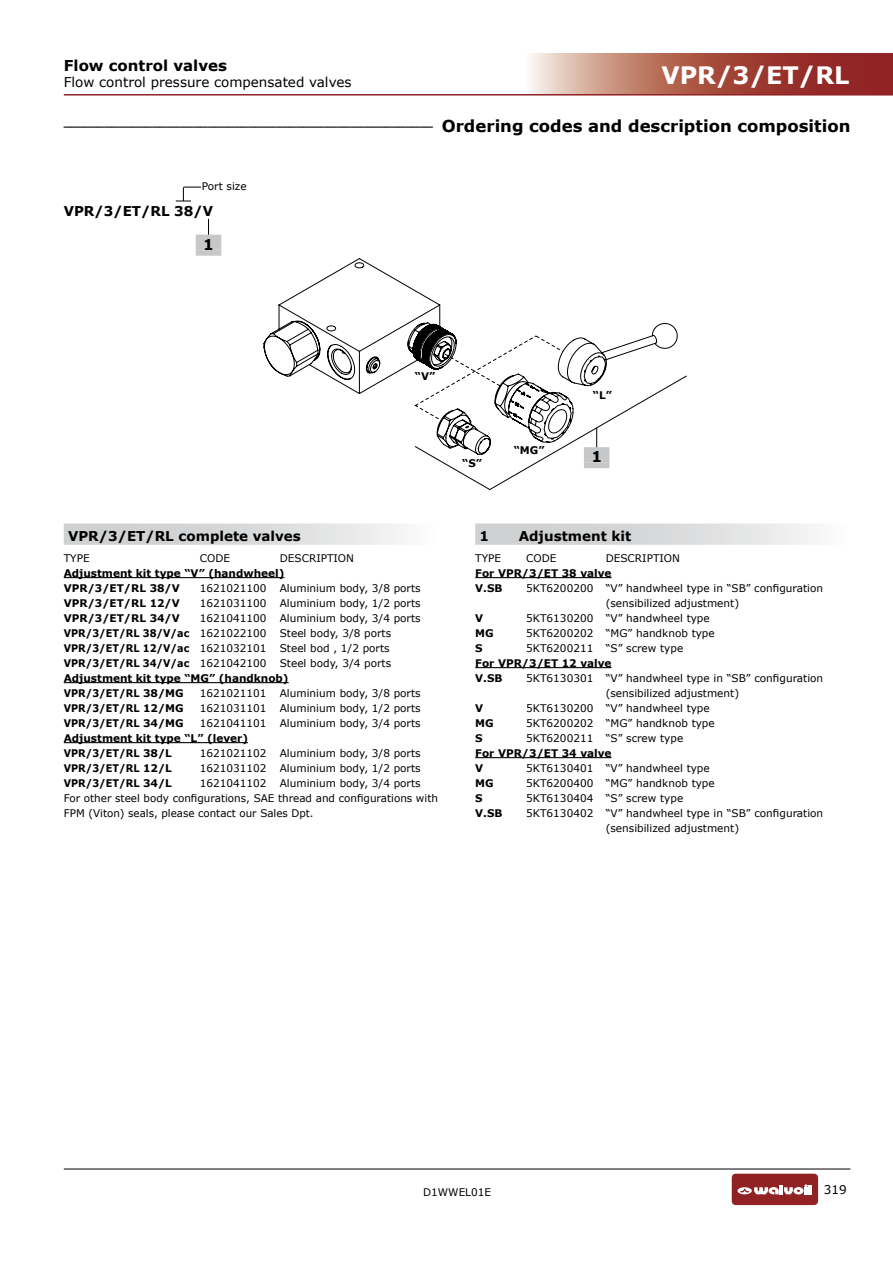
<style>
.page{position:relative;width:893px;height:1263px;background:#fff}
.page>*{position:absolute;margin:0;border:0;box-sizing:border-box;transform-origin:0 0}
.t1{font:700 24px "Verdana";color:#fff}
.t2{font:700 15px "Verdana";color:#000}
.t3{font:700 13.5px "Verdana";color:#000}
.t4{font:13.5px "Verdana";color:#000}
.t5{font:12px "Verdana";color:#000}
.t6{font:10.5px/15px "Verdana";color:#000;text-align:center}
.t7{font:700 10.5px/15px "Verdana";color:#000}
.t8{font:700 10.5px "Verdana";color:#000;scale:.92 1}
.t9{font:700 9.6px "Verdana";color:#000}
.s1{font-size:16.5px}
.s2{font-weight:400}
</style>
<div class="page">
<hr style="left:64px;top:1169px;width:786px;height:1px;background:#000">
<div style="left:732px;top:1174px;width:86px;height:31px;background:#912224;border-radius:4px"></div>
<svg style="left:737px;top:1184px;width:75px;height:10px"></svg>
<svg style="left:530px;top:54px;width:363px;height:40px;background:#b06257"></svg>
<hr style="left:64px;top:94px;width:829px;height:2px;background:#912224">
<div style="left:64px;top:523px;width:376px;height:22px;background:linear-gradient(to right,#c6c8c9,#f5f5f5)"></div>
<hr style="left:64px;top:577px;width:220px;height:1px;background:#000">
<hr style="left:64px;top:682px;width:225px;height:1px;background:#000">
<hr style="left:64px;top:742px;width:184px;height:1px;background:#000">
<svg style="left:176px;top:187px;width:25px;height:15px"></svg>
<svg style="left:208px;top:219px;width:1px;height:16px"></svg>
<div style="left:196px;top:235px;width:25px;height:15px;background:#c6c7c8"></div>
<div style="left:196px;top:250px;width:25px;height:6px;background:#c6c7c8"></div>
<svg style="left:264px;top:258px;width:413px;height:136px"></svg>
<svg style="left:414px;top:335px;width:273px;height:155px"></svg>
<div style="left:475px;top:523px;width:376px;height:22px;background:linear-gradient(to right,#c6c8c9,#f5f5f5)"></div>
<hr style="left:475px;top:577px;width:137px;height:1px;background:#000">
<hr style="left:475px;top:667px;width:137px;height:1px;background:#000">
<hr style="left:475px;top:757px;width:137px;height:1px;background:#000">
<h2 class="t2" style="left:64px;top:55px;width:165px">Flow control valves</h2>
<h1 class="t1" style="left:661px;top:59px;width:190px">VPR/3/ET/RL</h1>
<p class="t9" style="left:64px;top:116px;width:788px">______________________________________________________ <span class="s1">Ordering codes and description composition</span></p>
<p class="t4" style="left:64px;top:73px;width:289px">Flow control pressure compensated valves</p>
<p class="t6" style="left:202px;top:179px;width:46px">Port size</p>
<p class="t3" style="left:64px;top:201px;width:151px">VPR/3/ET/RL 38/V</p>
<h2 class="t2" style="left:203px;top:234px;width:12px">1</h2>
<p class="t7" style="left:415px;top:368px;width:22px">“V”</p>
<p class="t3" style="left:68px;top:526px;width:234px">VPR/3/ET/RL complete valves</p>
<p class="t6" style="left:64px;top:550px;width:27px">TYPE</p>
<p class="t6" style="left:200px;top:550px;width:32px">CODE</p>
<p class="t6" style="left:280px;top:550px;width:76px">DESCRIPTION</p>
<p class="t7" style="left:64px;top:565px;width:222px">Adjustment kit type “V” (handwheel)<br>VPR/3/ET/RL 38/V</p>
<p class="t6" style="left:200px;top:580px;width:68px">1621021100</p>
<p class="t6" style="left:280px;top:580px;width:142px">Aluminium body, 3/8 ports</p>
<p class="t7" style="left:64px;top:595px;width:118px">VPR/3/ET/RL 12/V</p>
<p class="t6" style="left:200px;top:595px;width:68px">1621031100</p>
<p class="t6" style="left:280px;top:595px;width:142px">Aluminium body, 1/2 ports</p>
<p class="t7" style="left:64px;top:610px;width:118px">VPR/3/ET/RL 34/V</p>
<p class="t6" style="left:200px;top:610px;width:68px">1621041100</p>
<p class="t6" style="left:280px;top:610px;width:142px">Aluminium body, 3/4 ports</p>
<p class="t8" style="left:64px;top:626px;width:222px">VPR/3/ET/RL 38/V/ac <span class="s2">1621022100</span></p>
<p class="t6" style="left:280px;top:625px;width:113px">Steel body, 3/8 ports</p>
<p class="t8" style="left:64px;top:641px;width:222px">VPR/3/ET/RL 12/V/ac <span class="s2">1621032101</span></p>
<p class="t6" style="left:280px;top:640px;width:111px">Steel bod , 1/2 ports</p>
<p class="t8" style="left:64px;top:656px;width:222px">VPR/3/ET/RL 34/V/ac <span class="s2">1621042100</span></p>
<p class="t6" style="left:280px;top:655px;width:113px">Steel body, 3/4 ports</p>
<p class="t7" style="left:64px;top:670px;width:226px">Adjustment kit type “MG” (handknob)<br>VPR/3/ET/RL 38/MG</p>
<p class="t6" style="left:200px;top:685px;width:68px">1621021101</p>
<p class="t6" style="left:280px;top:685px;width:142px">Aluminium body, 3/8 ports</p>
<p class="t8" style="left:64px;top:701px;width:132px">VPR/3/ET/RL 12/MG</p>
<p class="t6" style="left:200px;top:700px;width:68px">1621031101</p>
<p class="t6" style="left:280px;top:700px;width:142px">Aluminium body, 1/2 ports</p>
<p class="t8" style="left:64px;top:716px;width:132px">VPR/3/ET/RL 34/MG</p>
<p class="t6" style="left:200px;top:715px;width:68px">1621041101</p>
<p class="t6" style="left:280px;top:715px;width:142px">Aluminium body, 3/4 ports</p>
<p class="t7" style="left:64px;top:730px;width:186px">Adjustment kit type “L” (lever)<br>VPR/3/ET/RL 38/L</p>
<p class="t6" style="left:200px;top:745px;width:68px">1621021102</p>
<p class="t6" style="left:280px;top:745px;width:142px">Aluminium body, 3/8 ports</p>
<p class="t8" style="left:64px;top:761px;width:119px">VPR/3/ET/RL 12/L</p>
<p class="t6" style="left:200px;top:760px;width:68px">1621031102</p>
<p class="t6" style="left:280px;top:760px;width:142px">Aluminium body, 1/2 ports</p>
<p class="t8" style="left:64px;top:776px;width:119px">VPR/3/ET/RL 34/L</p>
<p class="t6" style="left:200px;top:775px;width:68px">1621041102</p>
<p class="t6" style="left:64px;top:775px;width:376px;text-align:left;text-indent:216px">Aluminium body, 3/4 ports<br>For other steel body configurations, SAE thread and configurations with<br>FPM (Viton) seals, please contact our Sales Dpt.</p>
<p class="t7" style="left:462px;top:456px;width:21px">“S”</p>
<p class="t7" style="left:514px;top:443px;width:32px">“MG”</p>
<p class="t7" style="left:593px;top:387px;width:21px">“L”</p>
<h2 class="t2" style="left:591px;top:446px;width:12px">1</h2>
<p class="t3" style="left:479px;top:526px;width:11px">1</p>
<p class="t3" style="left:519px;top:526px;width:114px">Adjustment kit</p>
<p class="t6" style="left:475px;top:550px;width:27px">TYPE</p>
<p class="t6" style="left:526px;top:550px;width:32px">CODE</p>
<p class="t6" style="left:606px;top:550px;width:76px">DESCRIPTION</p>
<p class="t7" style="left:475px;top:565px;width:138px">For VPR/3/ET 38 valve<br>V.SB</p>
<p class="t6" style="left:526px;top:580px;width:298px">5KT6200200 “V” handwheel type in “SB” configuration (sensibilized adjustment)</p>
<p class="t7" style="left:475px;top:610px;width:10px">V</p>
<p class="t6" style="left:526px;top:610px;width:185px">5KT6130200 “V” handwheel type</p>
<p class="t7" style="left:475px;top:625px;width:20px">MG</p>
<p class="t6" style="left:526px;top:625px;width:190px">5KT6200202 “MG” handknob type</p>
<p class="t7" style="left:475px;top:640px;width:9px">S</p>
<p class="t6" style="left:526px;top:640px;width:159px">5KT6200211 “S” screw type</p>
<p class="t7" style="left:475px;top:655px;width:138px">For VPR/3/ET 12 valve<br>V.SB</p>
<p class="t6" style="left:526px;top:670px;width:299px">5KT6130301 “V” handwheel type in “SB” configuration (sensibilized adjustment)</p>
<p class="t7" style="left:475px;top:700px;width:10px">V</p>
<p class="t6" style="left:526px;top:700px;width:185px">5KT6130200 “V” handwheel type</p>
<p class="t7" style="left:475px;top:715px;width:20px">MG</p>
<p class="t6" style="left:526px;top:715px;width:190px">5KT6200202 “MG” handknob type</p>
<p class="t7" style="left:475px;top:730px;width:9px">S</p>
<p class="t6" style="left:526px;top:730px;width:159px">5KT6200211 “S” screw type</p>
<p class="t7" style="left:475px;top:745px;width:138px">For VPR/3/ET 34 valve<br>V</p>
<p class="t6" style="left:526px;top:760px;width:185px">5KT6130401 “V” handwheel type</p>
<p class="t7" style="left:475px;top:775px;width:20px">MG</p>
<p class="t6" style="left:526px;top:775px;width:190px">5KT6200400 “MG” handknob type</p>
<p class="t7" style="left:475px;top:790px;width:9px">S</p>
<p class="t6" style="left:526px;top:790px;width:159px">5KT6130404 “S” screw type</p>
<p class="t7" style="left:475px;top:805px;width:29px">V.SB</p>
<p class="t6" style="left:526px;top:805px;width:299px">5KT6130402 “V” handwheel type in “SB” configuration (sensibilized adjustment)</p>
<p class="t6" style="left:423px;top:1185px;width:70px">D1WWEL01E</p>
<p class="t5" style="left:824px;top:1181px;width:24px">319</p>
</div>
